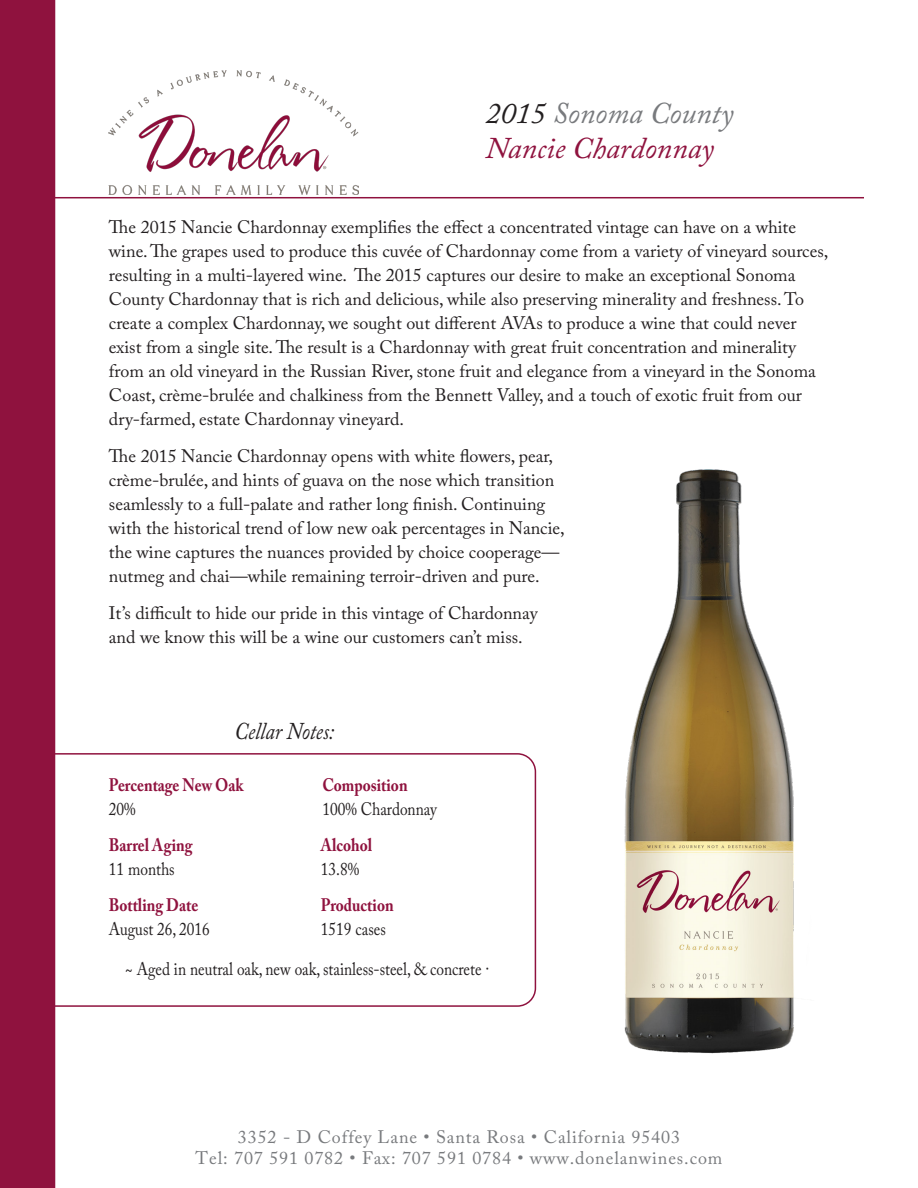
<style>
.page{position:relative;width:918px;height:1188px;background:#fff}
.page>*{position:absolute;margin:0;border:0;box-sizing:border-box;transform-origin:0 0}
.t1{font:italic 30px "Adobe Caslon Pro";color:#787a7d}
.t2{font:italic 30px "Adobe Caslon Pro";color:#8f123e}
.t3{font:italic 24px "Adobe Caslon Pro";color:#231f20;scale:.85 1}
.t4{font:18px/24px "Adobe Caslon Pro";color:#231f20}
.t5{font:18px "Adobe Caslon Pro";color:#231f20;scale:.85 1}
.t6{font:18px "Adobe Caslon Pro";letter-spacing:.05em;color:#787a7d}
.t7{font:700 18px "Adobe Caslon Pro";color:#8f123e;scale:.85 1}
.s1{color:#231f20}
</style>
<div class="page">
<img style="left:109px;top:71px;width:249px;height:124px">
<hr style="left:54px;top:197px;width:810px;height:1px;background:#8f123e">
<div style="left:0;top:0;width:55px;height:1188px;background:#8f123e"></div>
<div style="left:28px;top:753px;width:508px;height:254px;border:2px solid #8f123e;border-radius:18px"></div>
<img style="left:624px;top:469px;width:170px;height:585px">
<p class="t1" style="left:486px;top:95px;width:249px"><span class="s1">2015</span> Sonoma County</p>
<p class="t2" style="left:486px;top:130px;width:229px">Nancie Chardonnay</p>
<p class="t4" style="left:109px;top:215px;width:721px">The 2015 Nancie Chardonnay exemplifies the effect a concentrated vintage can have on a white wine. The grapes used to produce this cuvée of Chardonnay come from a variety of vineyard sources, resulting in a multi-layered wine. The 2015 captures our desire to make an exceptional Sonoma County Chardonnay that is rich and delicious, while also preserving minerality and freshness. To create a complex Chardonnay, we sought out different AVAs to produce a wine that could never exist from a single site. The result is a Chardonnay with great fruit concentration and minerality from an old vineyard in the Russian River, stone fruit and elegance from a vineyard in the Sonoma Coast, crème-brulée and chalkiness from the Bennett Valley, and a touch of exotic fruit from our dry-farmed, estate Chardonnay vineyard.</p>
<p class="t4" style="left:109px;top:444px;width:457px">The 2015 Nancie Chardonnay opens with white flowers, pear, crème-brulée, and hints of guava on the nose which transition seamlessly to a full-palate and rather long finish. Continuing with the historical trend of low new oak percentages in Nancie, the wine captures the nuances provided by choice cooperage— nutmeg and chai—while remaining terroir-driven and pure.</p>
<p class="t4" style="left:109px;top:601px;width:430px">It’s difficult to hide our pride in this vintage of Chardonnay and we know this will be a wine our customers can’t miss.</p>
<p class="t3" style="left:234px;top:717px;width:119px">Cellar Notes:</p>
<p class="t7" style="left:109px;top:775px;width:160px">Percentage New Oak</p>
<p class="t5" style="left:109px;top:799px;width:33px">20%</p>
<p class="t7" style="left:109px;top:835px;width:100px">Barrel Aging</p>
<p class="t5" style="left:109px;top:859px;width:79px">11 months</p>
<p class="t7" style="left:109px;top:895px;width:107px">Bottling Date</p>
<p class="t5" style="left:109px;top:919px;width:120px">August 26, 2016</p>
<p class="t7" style="left:322px;top:774px;width:102px">Composition</p>
<p class="t5" style="left:322px;top:798px;width:136px">100% Chardonnay</p>
<p class="t7" style="left:321px;top:834px;width:62px">Alcohol</p>
<p class="t5" style="left:321px;top:858px;width:47px">13.8%</p>
<p class="t7" style="left:321px;top:894px;width:87px">Production</p>
<p class="t5" style="left:321px;top:918px;width:78px">1519 cases</p>
<p class="t5" style="left:125px;top:958px;width:430px">~ Aged in neutral oak, new oak, stainless-steel, &amp; concrete ·</p>
<p class="t6" style="left:238px;top:1126px;width:444px">3352 - D Coffey Lane • Santa Rosa • California 95403</p>
<p class="t6" style="left:196px;top:1147px;width:528px">Tel: 707 591 0782 • Fax: 707 591 0784 • www.donelanwines.com</p>
</div>
